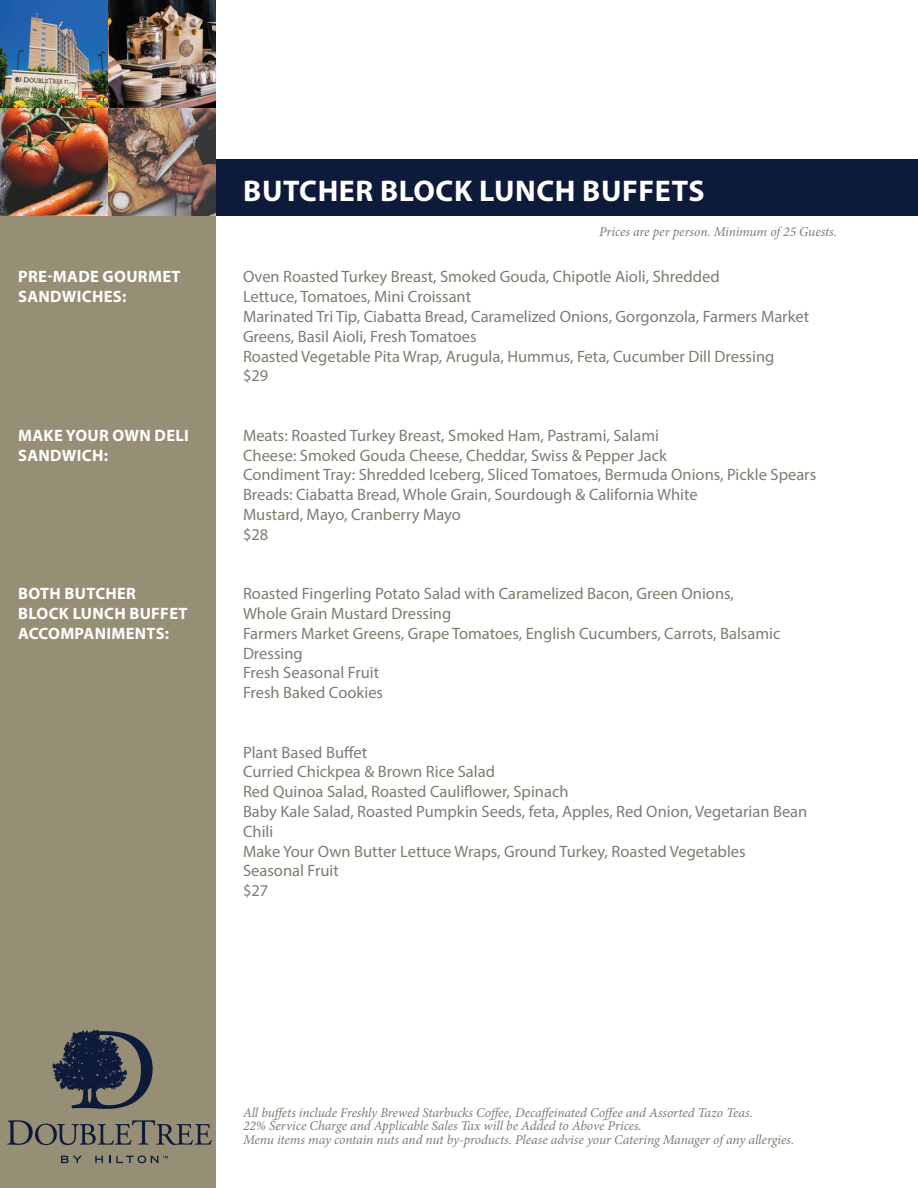
<style>
.page{position:relative;width:918px;height:1188px;background:#fff}
.page>*{position:absolute;margin:0;border:0;box-sizing:border-box;transform-origin:0 0}
.t1{font:700 30px "Myriad Pro";letter-spacing:.02em;color:#fff}
.t2{font:16.5px/19.8px "Myriad Pro";color:#817b70}
.t3{font:700 16.5px/19.8px "Myriad Pro";letter-spacing:.02em;color:#fff}
.t4{font:italic 13.5px/13.5px "Minion Pro";letter-spacing:-.005em;color:#817b70}
</style>
<div class="page">
<div style="left:0;top:160px;width:918px;height:56px;background:#0e1a3a"></div>
<div style="left:0;top:0;width:216px;height:1188px;background:#968f76"></div>
<img style="left:0;top:0;width:216px;height:216px">
<svg style="left:52px;top:1030px;width:101px;height:79px"></svg>
<svg style="left:7px;top:1120px;width:205px;height:25px"></svg>
<svg style="left:95px;top:1156px;width:8px;height:7px"></svg>
<svg style="left:61px;top:1156px;width:21px;height:7px"></svg>
<svg style="left:116px;top:1155px;width:52px;height:8px"></svg>
<h1 class="t1" style="left:243px;top:171px;width:463px">BUTCHER BLOCK LUNCH BUFFETS</h1>
<p class="t4" style="left:599px;top:224px;width:239px">Prices are per person. Minimum of 25 Guests.</p>
<p class="t3" style="left:18px;top:266px;width:164px">PRE-MADE GOURMET<br>SANDWICHES:</p>
<p class="t2" style="left:243px;top:267px;width:568px">Oven Roasted Turkey Breast, Smoked Gouda, Chipotle Aioli, Shredded<br>Lettuce, Tomatoes, Mini Croissant<br>Marinated Tri Tip, Ciabatta Bread, Caramelized Onions, Gorgonzola, Farmers Market Greens, Basil Aioli, Fresh Tomatoes<br>Roasted Vegetable Pita Wrap, Arugula, Hummus, Feta, Cucumber Dill Dressing<br>$29</p>
<p class="t3" style="left:18px;top:425px;width:172px">MAKE YOUR OWN DELI<br>SANDWICH:</p>
<p class="t2" style="left:243px;top:425px;width:575px">Meats: Roasted Turkey Breast, Smoked Ham, Pastrami, Salami<br>Cheese: Smoked Gouda Cheese, Cheddar, Swiss &amp; Pepper Jack<br>Condiment Tray: Shredded Iceberg, Sliced Tomatoes, Bermuda Onions, Pickle Spears Breads: Ciabatta Bread, Whole Grain, Sourdough &amp; California White<br>Mustard, Mayo, Cranberry Mayo<br>$28</p>
<p class="t3" style="left:18px;top:583px;width:171px">BOTH BUTCHER<br>BLOCK LUNCH BUFFET<br>ACCOMPANIMENTS:</p>
<p class="t2" style="left:243px;top:583px;width:539px">Roasted Fingerling Potato Salad with Caramelized Bacon, Green Onions, Whole Grain Mustard Dressing<br>Farmers Market Greens, Grape Tomatoes, English Cucumbers, Carrots, Balsamic Dressing<br>Fresh Seasonal Fruit<br>Fresh Baked Cookies</p>
<p class="t2" style="left:243px;top:742px;width:566px">Plant Based Buffet<br>Curried Chickpea &amp; Brown Rice Salad<br>Red Quinoa Salad, Roasted Cauliflower, Spinach<br>Baby Kale Salad, Roasted Pumpkin Seeds, feta, Apples, Red Onion, Vegetarian Bean Chili<br>Make Your Own Butter Lettuce Wraps, Ground Turkey, Roasted Vegetables Seasonal Fruit<br>$27</p>
<p class="t4" style="left:243px;top:1106px;width:553px">All buffets include Freshly Brewed Starbucks Coffee, Decaffeinated Coffee and Assorted Tazo Teas.<br>22% Service Charge and Applicable Sales Tax will be Added to Above Prices.<br>Menu items may contain nuts and nut by-products. Please advise your Catering Manager of any allergies.</p>
</div>
